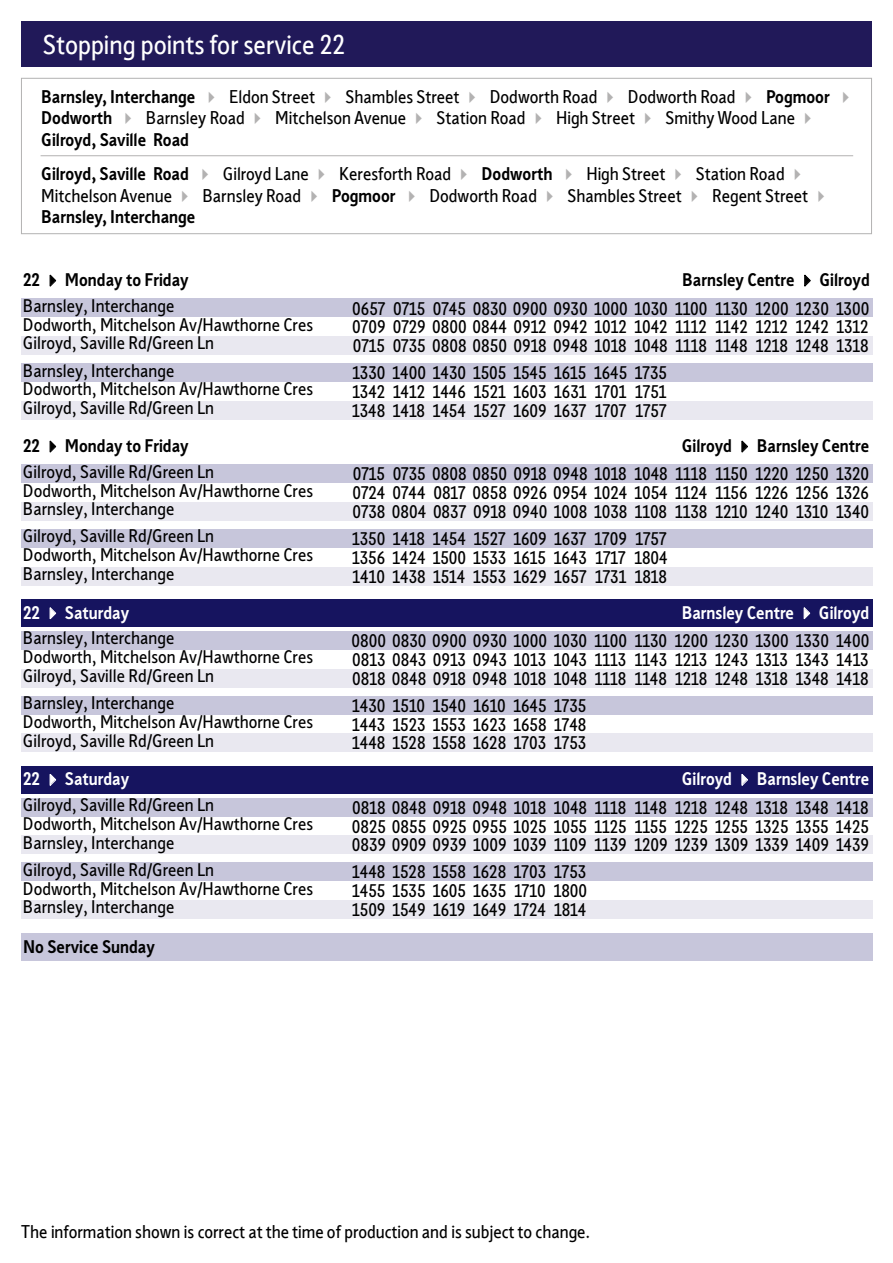
<style>
.page{position:relative;width:893px;height:1263px;background:#fff}
.page>*{position:absolute;margin:0;border:0;box-sizing:border-box;transform-origin:0 0}
.t1{font:27px "Sheffield Sans Karto";color:#fff}
.t2{font:18px/21.6px "Sheffield Sans Karto";color:#000}
.t3{font:700 18px "Sheffield Sans 2";color:#000}
.t4{font:17.85px/25.7px "Sheffield Sans 2";color:#000}
.t5{font:700 17.85px "Sheffield Sans 2";color:#000}
.t6{font:700 17.85px "Sheffield Sans 2";color:#fff}
.s1{font-family:"Sheffield Sans 2";font-weight:700}
.s2{color:#b3b2b2}
.s3{font-weight:700}
.s4{font-weight:700;color:#fff}
.s5{color:#fff}
</style>
<div class="page">
<svg style="left:21px;top:78px;width:851px;height:156px"></svg>
<div style="left:21px;top:22px;width:851px;height:45px;background:#211959"></div>
<div style="left:21px;top:298px;width:851px;height:19px;background:#c7c6db"></div>
<div style="left:21px;top:336px;width:851px;height:19px;background:#e9e8f0"></div>
<div style="left:21px;top:363px;width:851px;height:19px;background:#c7c6db"></div>
<div style="left:21px;top:401px;width:851px;height:19px;background:#e9e8f0"></div>
<div style="left:21px;top:464px;width:851px;height:19px;background:#c7c6db"></div>
<div style="left:21px;top:502px;width:851px;height:19px;background:#e9e8f0"></div>
<div style="left:21px;top:529px;width:851px;height:19px;background:#c7c6db"></div>
<div style="left:21px;top:567px;width:851px;height:19px;background:#e9e8f0"></div>
<div style="left:21px;top:600px;width:851px;height:27px;background:#16145f"></div>
<div style="left:21px;top:631px;width:851px;height:19px;background:#c7c6db"></div>
<div style="left:21px;top:669px;width:851px;height:19px;background:#e9e8f0"></div>
<div style="left:21px;top:696px;width:851px;height:19px;background:#c7c6db"></div>
<div style="left:21px;top:733px;width:851px;height:19px;background:#e9e8f0"></div>
<div style="left:21px;top:766px;width:851px;height:28px;background:#16145f"></div>
<div style="left:21px;top:798px;width:851px;height:19px;background:#c7c6db"></div>
<div style="left:21px;top:835px;width:851px;height:19px;background:#e9e8f0"></div>
<div style="left:21px;top:862px;width:851px;height:19px;background:#c7c6db"></div>
<div style="left:21px;top:900px;width:851px;height:19px;background:#e9e8f0"></div>
<div style="left:21px;top:933px;width:851px;height:27px;background:#c7c6db"></div>
<svg style="left:50px;top:274px;width:6px;height:13px"></svg>
<svg style="left:50px;top:440px;width:6px;height:13px"></svg>
<svg style="left:50px;top:607px;width:6px;height:13px"></svg>
<svg style="left:50px;top:774px;width:6px;height:12px"></svg>
<svg style="left:804px;top:274px;width:7px;height:13px"></svg>
<svg style="left:741px;top:440px;width:7px;height:13px"></svg>
<svg style="left:804px;top:607px;width:6px;height:13px"></svg>
<svg style="left:741px;top:774px;width:7px;height:12px"></svg>
<h1 class="t1" style="left:43px;top:29px;width:304px">Stopping points for service 22</h1>
<p class="t2" style="left:41px;top:86px;width:815px"><span class="s1">Barnsley, Interchange</span> <span class="s2">✔</span> Eldon Street <span class="s2">✔</span> Shambles Street <span class="s2">✔</span> Dodworth Road <span class="s2">✔</span> Dodworth Road <span class="s2">✔</span> <span class="s1">Pogmoor</span> <span class="s2">✔<br></span><span class="s1">Dodworth</span> <span class="s2">✔</span> Barnsley Road <span class="s2">✔</span> Mitchelson Avenue <span class="s2">✔</span> Station Road <span class="s2">✔</span> High Street <span class="s2">✔</span> Smithy Wood Lane <span class="s2">✔</span></p>
<p class="t3" style="left:41px;top:127px;width:149px">Gilroyd, Saville Road</p>
<p class="t2" style="left:41px;top:163px;width:790px"><span class="s1">Gilroyd, Saville Road</span> <span class="s2">✔</span> Gilroyd Lane <span class="s2">✔</span> Keresforth Road <span class="s2">✔</span> <span class="s1">Dodworth</span> <span class="s2">✔</span> High Street <span class="s2">✔</span> Station Road <span class="s2">✔<br></span>Mitchelson Avenue <span class="s2">✔</span> Barnsley Road <span class="s2">✔</span> <span class="s1">Pogmoor</span> <span class="s2">✔</span> Dodworth Road <span class="s2">✔</span> Shambles Street <span class="s2">✔</span> Regent Street <span class="s2">✔</span></p>
<p class="t3" style="left:41px;top:205px;width:156px">Barnsley, Interchange</p>
<p class="t5" style="left:682px;top:268px;width:189px">Barnsley Centre ✔ Gilroyd</p>
<p class="t4" style="left:23px;top:267px;width:167px"><span class="s3">22</span> ✔ <span class="s3">Monday to Friday<br></span>Barnsley, Interchange</p>
<p class="t4" style="left:352px;top:295px;width:519px">0657 0715 0745 0830 0900 0930 1000 1030 1100 1130 1200 1230 1300</p>
<p class="t4" style="left:23px;top:311px;width:292px">Dodworth, Mitchelson Av/Hawthorne Cres</p>
<p class="t4" style="left:352px;top:314px;width:518px">0709 0729 0800 0844 0912 0942 1012 1042 1112 1142 1212 1242 1312</p>
<p class="t4" style="left:23px;top:330px;width:193px">Gilroyd, Saville Rd/Green Ln</p>
<p class="t4" style="left:353px;top:333px;width:517px">0715 0735 0808 0850 0918 0948 1018 1048 1118 1148 1218 1248 1318</p>
<p class="t4" style="left:23px;top:357px;width:153px">Barnsley, Interchange</p>
<p class="t4" style="left:352px;top:360px;width:316px">1330 1400 1430 1505 1545 1615 1645 1735</p>
<p class="t4" style="left:23px;top:376px;width:292px">Dodworth, Mitchelson Av/Hawthorne Cres</p>
<p class="t4" style="left:352px;top:379px;width:316px">1342 1412 1446 1521 1603 1631 1701 1751</p>
<p class="t4" style="left:23px;top:395px;width:193px">Gilroyd, Saville Rd/Green Ln</p>
<p class="t4" style="left:352px;top:397px;width:316px">1348 1418 1454 1527 1609 1637 1707 1757</p>
<p class="t4" style="left:23px;top:433px;width:193px"><span class="s3">22</span> ✔ <span class="s3">Monday to Friday<br></span>Gilroyd, Saville Rd/Green Ln</p>
<p class="t5" style="left:682px;top:434px;width:189px">Gilroyd ✔ Barnsley Centre</p>
<p class="t4" style="left:353px;top:461px;width:518px">0715 0735 0808 0850 0918 0948 1018 1048 1118 1150 1220 1250 1320</p>
<p class="t4" style="left:23px;top:477px;width:292px">Dodworth, Mitchelson Av/Hawthorne Cres</p>
<p class="t4" style="left:352px;top:480px;width:518px">0724 0744 0817 0858 0926 0954 1024 1054 1124 1156 1226 1256 1326</p>
<p class="t4" style="left:23px;top:496px;width:153px">Barnsley, Interchange</p>
<p class="t4" style="left:352px;top:499px;width:518px">0738 0804 0837 0918 0940 1008 1038 1108 1138 1210 1240 1310 1340</p>
<p class="t4" style="left:23px;top:523px;width:193px">Gilroyd, Saville Rd/Green Ln</p>
<p class="t4" style="left:352px;top:526px;width:316px">1350 1418 1454 1527 1609 1637 1709 1757</p>
<p class="t4" style="left:23px;top:542px;width:292px">Dodworth, Mitchelson Av/Hawthorne Cres</p>
<p class="t4" style="left:352px;top:544px;width:317px">1356 1424 1500 1533 1615 1643 1717 1804</p>
<p class="t4" style="left:23px;top:561px;width:153px">Barnsley, Interchange</p>
<p class="t4" style="left:353px;top:563px;width:316px">1410 1438 1514 1553 1629 1657 1731 1818</p>
<p class="t4" style="left:23px;top:599px;width:153px"><span class="s4">22</span> <span class="s5">✔</span> <span class="s4">Saturday<br></span>Barnsley, Interchange</p>
<p class="t6" style="left:682px;top:600px;width:189px">Barnsley Centre ✔ Gilroyd</p>
<p class="t4" style="left:352px;top:628px;width:519px">0800 0830 0900 0930 1000 1030 1100 1130 1200 1230 1300 1330 1400</p>
<p class="t4" style="left:23px;top:644px;width:292px">Dodworth, Mitchelson Av/Hawthorne Cres</p>
<p class="t4" style="left:352px;top:646px;width:518px">0813 0843 0913 0943 1013 1043 1113 1143 1213 1243 1313 1343 1413</p>
<p class="t4" style="left:23px;top:663px;width:193px">Gilroyd, Saville Rd/Green Ln</p>
<p class="t4" style="left:352px;top:665px;width:518px">0818 0848 0918 0948 1018 1048 1118 1148 1218 1248 1318 1348 1418</p>
<p class="t4" style="left:23px;top:690px;width:153px">Barnsley, Interchange</p>
<p class="t4" style="left:352px;top:692px;width:236px">1430 1510 1540 1610 1645 1735</p>
<p class="t4" style="left:23px;top:708px;width:292px">Dodworth, Mitchelson Av/Hawthorne Cres</p>
<p class="t4" style="left:352px;top:711px;width:236px">1443 1523 1553 1623 1658 1748</p>
<p class="t4" style="left:23px;top:727px;width:193px">Gilroyd, Saville Rd/Green Ln</p>
<p class="t4" style="left:352px;top:730px;width:236px">1448 1528 1558 1628 1703 1753</p>
<p class="t4" style="left:23px;top:766px;width:193px"><span class="s4">22</span> <span class="s5">✔</span> <span class="s4">Saturday<br></span>Gilroyd, Saville Rd/Green Ln</p>
<p class="t6" style="left:682px;top:767px;width:189px">Gilroyd ✔ Barnsley Centre</p>
<p class="t4" style="left:352px;top:794px;width:518px">0818 0848 0918 0948 1018 1048 1118 1148 1218 1248 1318 1348 1418</p>
<p class="t4" style="left:23px;top:810px;width:292px">Dodworth, Mitchelson Av/Hawthorne Cres</p>
<p class="t4" style="left:352px;top:813px;width:519px">0825 0855 0925 0955 1025 1055 1125 1155 1225 1255 1325 1355 1425</p>
<p class="t4" style="left:23px;top:829px;width:153px">Barnsley, Interchange</p>
<p class="t4" style="left:352px;top:832px;width:519px">0839 0909 0939 1009 1039 1109 1139 1209 1239 1309 1339 1409 1439</p>
<p class="t4" style="left:23px;top:856px;width:193px">Gilroyd, Saville Rd/Green Ln</p>
<p class="t4" style="left:352px;top:859px;width:236px">1448 1528 1558 1628 1703 1753</p>
<p class="t4" style="left:23px;top:875px;width:292px">Dodworth, Mitchelson Av/Hawthorne Cres</p>
<p class="t4" style="left:352px;top:878px;width:237px">1455 1535 1605 1635 1710 1800</p>
<p class="t4" style="left:23px;top:894px;width:153px">Barnsley, Interchange</p>
<p class="t4" style="left:352px;top:897px;width:236px">1509 1549 1619 1649 1724 1814</p>
<p class="t5" style="left:23px;top:935px;width:133px">No Service Sunday</p>
<p class="t2" style="left:21px;top:1222px;width:571px">The information shown is correct at the time of production and is subject to change.</p>
</div>
